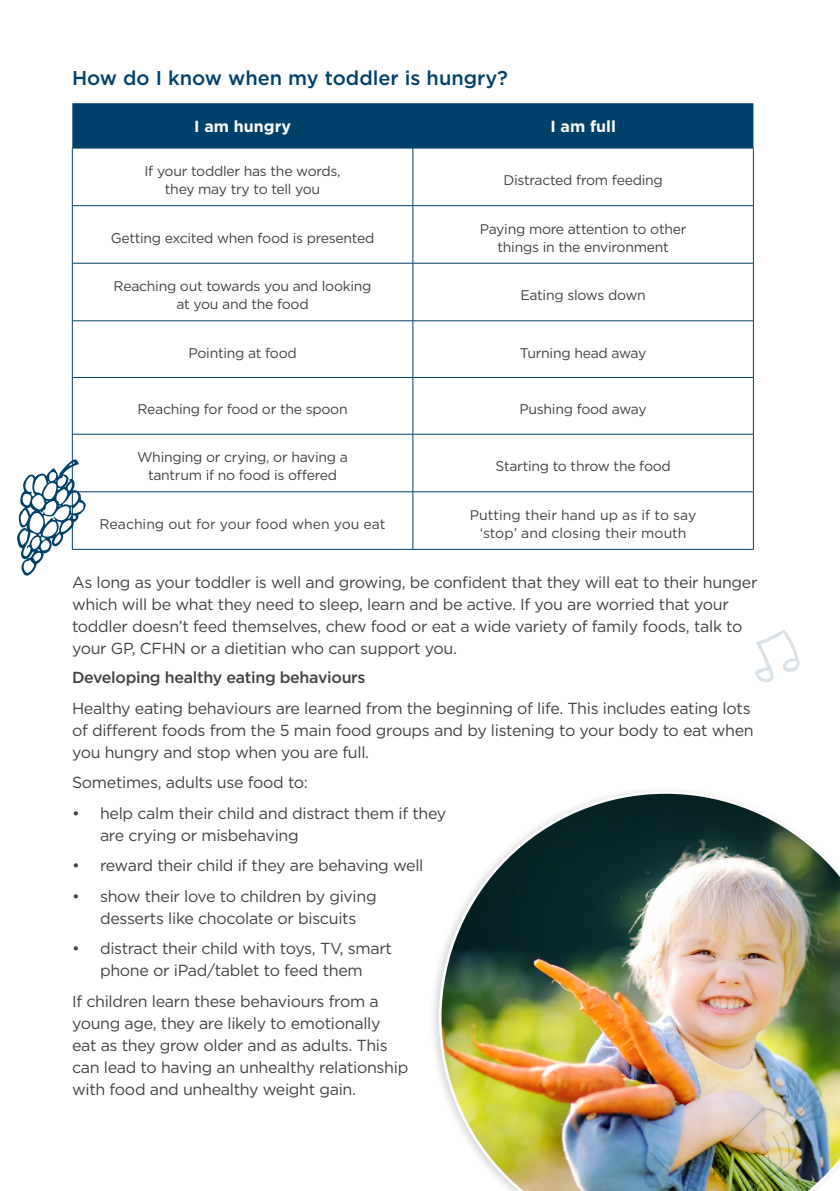
<style>
.page{position:relative;width:840px;height:1191px;background:#fff}
.page>*{position:absolute;margin:0;border:0;box-sizing:border-box;transform-origin:0 0}
.t1{font:500 20px "Gotham";color:#00416b}
.t2{font:16px/22px "Gotham";letter-spacing:-.02em;color:#424242}
.t3{font:500 16px "Gotham";letter-spacing:-.02em;color:#424245}
.t4{font:700 16px "Gotham";color:#fff}
.t5{font:14px/18px "Gotham";letter-spacing:-.02em;color:#424242;text-align:center}
.t6{font:14px/18px "Gotham";color:#424242;text-align:center}
</style>
<div class="page">
<div style="left:72px;top:103px;width:681px;height:45px;background:#00416b"></div>
<hr style="left:72px;top:148px;width:340px;height:1px;background:#00416b">
<hr style="left:72px;top:148px;width:1px;height:57px;background:#00416b">
<hr style="left:412px;top:148px;width:341px;height:1px;background:#00416b">
<hr style="left:412px;top:148px;width:1px;height:57px;background:#00416b">
<hr style="left:752px;top:148px;width:1px;height:57px;background:#00416b">
<hr style="left:72px;top:205px;width:340px;height:1px;background:#00416b">
<hr style="left:72px;top:206px;width:1px;height:57px;background:#00416b">
<hr style="left:412px;top:205px;width:341px;height:1px;background:#00416b">
<hr style="left:412px;top:206px;width:1px;height:57px;background:#00416b">
<hr style="left:752px;top:206px;width:1px;height:57px;background:#00416b">
<hr style="left:72px;top:263px;width:340px;height:1px;background:#00416b">
<hr style="left:72px;top:263px;width:1px;height:57px;background:#00416b">
<hr style="left:412px;top:263px;width:341px;height:1px;background:#00416b">
<hr style="left:412px;top:263px;width:1px;height:57px;background:#00416b">
<hr style="left:752px;top:263px;width:1px;height:57px;background:#00416b">
<hr style="left:72px;top:320px;width:340px;height:1px;background:#00416b">
<hr style="left:72px;top:321px;width:1px;height:56px;background:#00416b">
<hr style="left:412px;top:320px;width:341px;height:1px;background:#00416b">
<hr style="left:412px;top:321px;width:1px;height:56px;background:#00416b">
<hr style="left:752px;top:321px;width:1px;height:56px;background:#00416b">
<hr style="left:72px;top:377px;width:340px;height:1px;background:#00416b">
<hr style="left:72px;top:378px;width:1px;height:56px;background:#00416b">
<hr style="left:412px;top:377px;width:341px;height:1px;background:#00416b">
<hr style="left:412px;top:378px;width:1px;height:56px;background:#00416b">
<hr style="left:752px;top:378px;width:1px;height:56px;background:#00416b">
<hr style="left:72px;top:434px;width:340px;height:1px;background:#00416b">
<hr style="left:72px;top:434px;width:1px;height:57px;background:#00416b">
<hr style="left:412px;top:434px;width:341px;height:1px;background:#00416b">
<hr style="left:412px;top:434px;width:1px;height:57px;background:#00416b">
<hr style="left:752px;top:434px;width:1px;height:57px;background:#00416b">
<hr style="left:72px;top:491px;width:340px;height:1px;background:#00416b">
<hr style="left:412px;top:491px;width:341px;height:1px;background:#00416b">
<hr style="left:412px;top:492px;width:1px;height:57px;background:#00416b">
<hr style="left:752px;top:492px;width:1px;height:57px;background:#00416b">
<hr style="left:72px;top:549px;width:340px;height:1px;background:#00416b">
<hr style="left:412px;top:549px;width:341px;height:1px;background:#00416b">
<img style="left:438px;top:791px;width:401px;height:400px">
<svg style="left:17px;top:459px;width:69px;height:117px"></svg>
<img style="left:624px;top:1072px;width:198px;height:119px">
<svg style="left:755px;top:630px;width:44px;height:52px"></svg>
<p class="t1" style="left:72px;top:64px;width:437px">How do I know when my toddler is hungry?</p>
<p class="t4" style="left:194px;top:116px;width:98px">I am hungry</p>
<p class="t4" style="left:550px;top:116px;width:67px">I am full</p>
<p class="t5" style="left:144px;top:162px;width:198px">If your toddler has the words, they may try to tell you</p>
<p class="t5" style="left:503px;top:171px;width:161px">Distracted from feeding</p>
<p class="t5" style="left:111px;top:229px;width:265px">Getting excited when food is presented</p>
<p class="t5" style="left:479px;top:220px;width:208px">Paying more attention to other things in the environment</p>
<p class="t5" style="left:114px;top:277px;width:259px">Reaching out towards you and looking at you and the food</p>
<p class="t5" style="left:520px;top:286px;width:127px">Eating slows down</p>
<p class="t5" style="left:188px;top:343px;width:110px">Pointing at food</p>
<p class="t5" style="left:519px;top:343px;width:128px">Turning head away</p>
<p class="t5" style="left:137px;top:400px;width:211px">Reaching for food or the spoon</p>
<p class="t5" style="left:519px;top:400px;width:129px">Pushing food away</p>
<p class="t5" style="left:137px;top:448px;width:212px">Whinging or crying, or having a tantrum if no food is offered</p>
<p class="t5" style="left:495px;top:457px;width:177px">Starting to throw the food</p>
<p class="t6" style="left:100px;top:515px;width:287px">Reaching out for your food when you eat</p>
<p class="t6" style="left:469px;top:506px;width:228px">Putting their hand up as if to say ‘stop’ and closing their mouth</p>
<p class="t2" style="left:72px;top:571px;width:686px">As long as your toddler is well and growing, be confident that they will eat to their hunger which will be what they need to sleep, learn and be active. If you are worried that your toddler doesn’t feed themselves, chew food or eat a wide variety of family foods, talk to your GP, CFHN or a dietitian who can support you.</p>
<p class="t3" style="left:72px;top:667px;width:295px">Developing healthy eating behaviours</p>
<p class="t2" style="left:72px;top:696px;width:683px">Healthy eating behaviours are learned from the beginning of life. This includes eating lots of different foods from the 5 main food groups and by listening to your body to eat when you hungry and stop when you are full.</p>
<p class="t2" style="left:72px;top:771px;width:237px">Sometimes, adults use food to:</p>
<p class="t2" style="left:100px;top:801px;width:347px;text-indent:-28px">• help calm their child and distract them if they are crying or misbehaving</p>
<p class="t2" style="left:72px;top:854px;width:353px">• reward their child if they are behaving well</p>
<p class="t2" style="left:72px;top:884px;width:306px;text-align:center">• show their love to children by giving desserts like chocolate or biscuits</p>
<p class="t2" style="left:72px;top:937px;width:321px;text-align:center">• distract their child with toys, TV, smart phone or iPad/tablet to feed them</p>
<p class="t2" style="left:72px;top:989px;width:337px">If children learn these behaviours from a young age, they are likely to emotionally eat as they grow older and as adults. This can lead to having an unhealthy relationship with food and unhealthy weight gain.</p>
</div>
